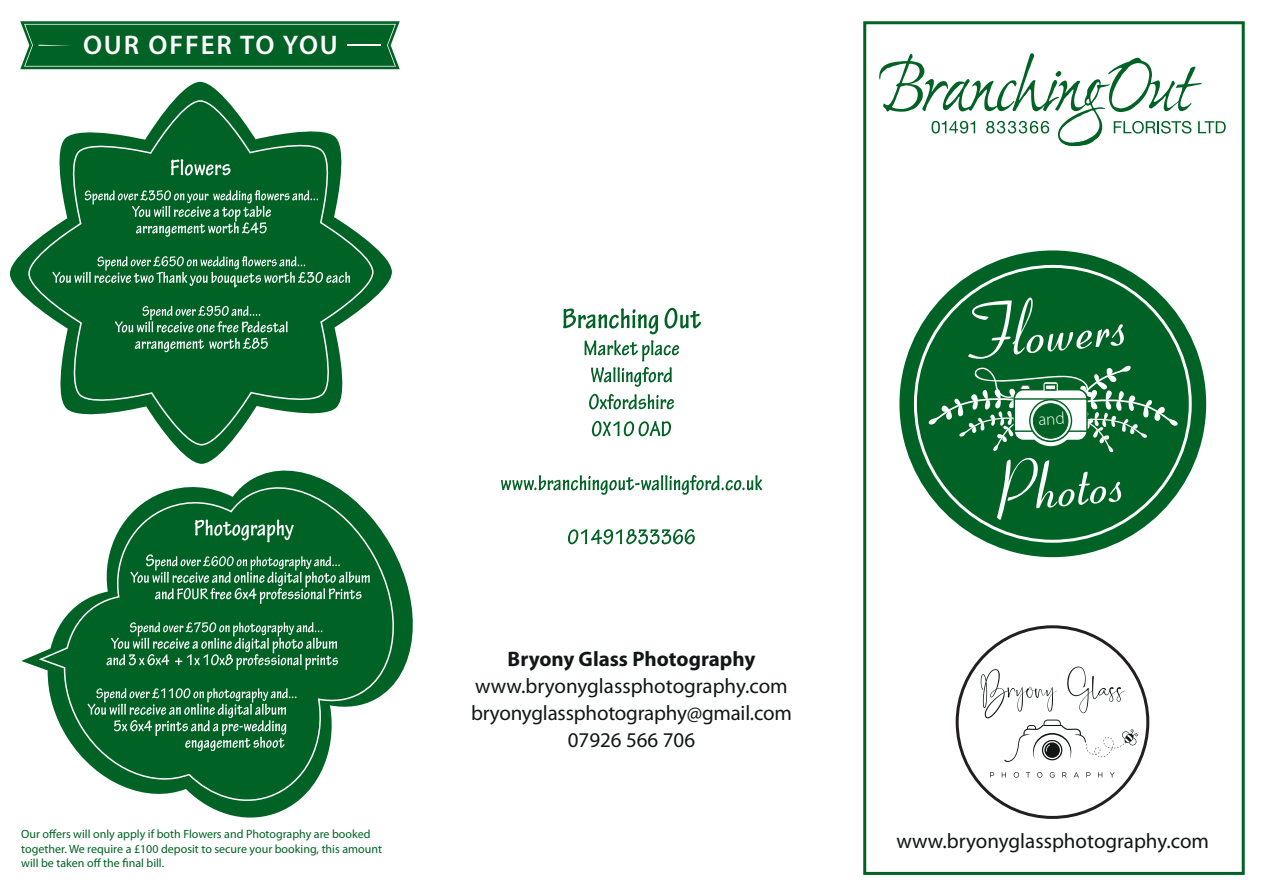
<style>
.page{position:relative;width:1263px;height:893px;background:#fff}
.page>*{position:absolute;margin:0;border:0;box-sizing:border-box;transform-origin:0 0}
.t1{font:600 27px "Myriad Pro";letter-spacing:.07em;color:#fff}
.t2{font:21px/27px "Myriad Pro";color:#111617;text-align:center}
.t3{font:700 21px "Myriad Pro";color:#111617}
.t4{font:12px/14.4px "Myriad Pro";color:#006224}
</style>
<div class="page">
<svg style="left:21px;top:470px;width:392px;height:348px"></svg>
<svg style="left:37px;top:472px;width:369px;height:336px;fill:#006224"></svg>
<svg style="left:88px;top:688px;width:208px;height:63px;background:#2d7d4b"></svg>
<svg style="left:106px;top:622px;width:232px;height:48px;background:#33814f"></svg>
<svg style="left:130px;top:554px;width:240px;height:50px;background:#2d7d4a"></svg>
<svg style="left:195px;top:519px;width:99px;height:23px;background:#41895b"></svg>
<svg style="left:10px;top:82px;width:382px;height:382px"></svg>
<svg style="left:27px;top:99px;width:347px;height:347px;fill:#006224"></svg>
<svg style="left:135px;top:338px;width:133px;height:14px;background:#40895b"></svg>
<svg style="left:115px;top:306px;width:173px;height:26px;background:#358251"></svg>
<svg style="left:52px;top:256px;width:298px;height:31px;background:#2e7e4c"></svg>
<svg style="left:85px;top:190px;width:233px;height:47px;background:#267945"></svg>
<svg style="left:171px;top:159px;width:59px;height:16px"></svg>
<svg style="left:20px;top:21px;width:380px;height:48px;background:#116c32"></svg>
<hr style="left:347px;top:45px;width:33px;height:1px;background:#fff">
<svg style="left:568px;top:529px;width:127px;height:15px"></svg>
<svg style="left:501px;top:475px;width:261px;height:20px"></svg>
<svg style="left:592px;top:421px;width:79px;height:15px"></svg>
<svg style="left:589px;top:394px;width:85px;height:15px"></svg>
<svg style="left:584px;top:340px;width:95px;height:47px"></svg>
<svg style="left:563px;top:308px;width:138px;height:26px"></svg>
<div style="left:863px;top:21px;width:382px;height:854px;border:3px solid #006224"></div>
<svg style="left:879px;top:53px;width:347px;height:93px"></svg>
<div style="left:899px;top:250px;width:307px;height:307px;background:#006224;border-radius:50%"></div>
<svg style="left:914px;top:265px;width:278px;height:278px"></svg>
<svg style="left:990px;top:772px;width:4px;height:5px"></svg>
<svg style="left:1002px;top:772px;width:4px;height:5px"></svg>
<svg style="left:1014px;top:772px;width:5px;height:6px"></svg>
<svg style="left:1026px;top:772px;width:4px;height:5px"></svg>
<svg style="left:1037px;top:772px;width:5px;height:6px"></svg>
<svg style="left:1050px;top:772px;width:4px;height:6px"></svg>
<svg style="left:1062px;top:772px;width:5px;height:5px"></svg>
<svg style="left:1074px;top:772px;width:5px;height:5px"></svg>
<svg style="left:1086px;top:772px;width:4px;height:5px"></svg>
<svg style="left:1098px;top:772px;width:4px;height:5px"></svg>
<svg style="left:1110px;top:772px;width:4px;height:5px"></svg>
<svg style="left:981px;top:667px;width:157px;height:95px"></svg>
<svg style="left:918px;top:298px;width:270px;height:222px"></svg>
<h1 class="t1" style="left:83px;top:28px;width:256px">OUR OFFER TO YOU</h1>
<h2 class="t3" style="left:508px;top:646px;width:249px">Bryony Glass Photography</h2>
<h2 class="t2" style="left:471px;top:672px;width:322px">www.bryonyglassphotography.com bryonyglassphotography@gmail.com<br>07926 566 706</h2>
<p class="t4" style="left:21px;top:827px;width:362px">Our offers will only apply if both Flowers and Photography are booked together. We require a £100 deposit to secure your booking, this amount will be taken off the final bill.</p>
<h2 class="t2" style="left:896px;top:827px;width:314px">www.bryonyglassphotography.com</h2>
</div>
